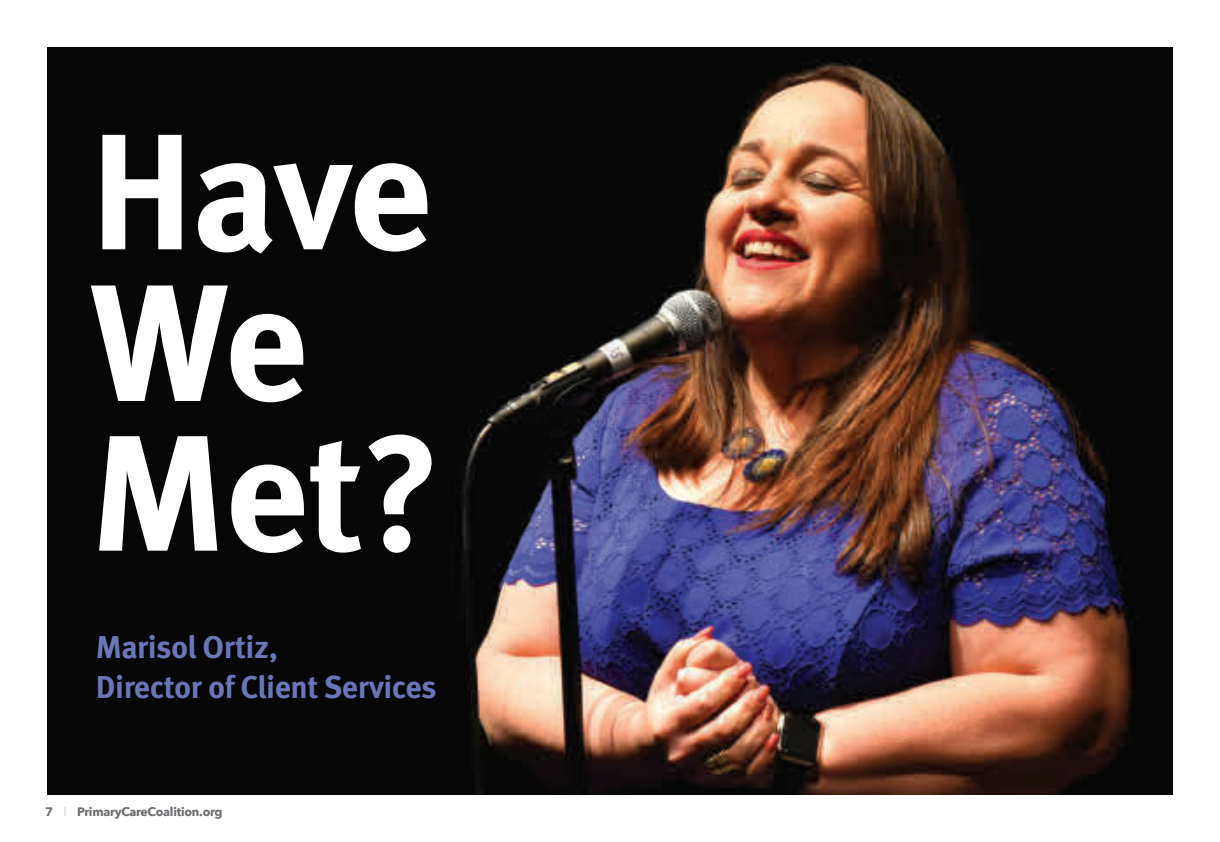
<style>
.page{position:relative;width:1220px;height:842px;background:#fff}
.page>*{position:absolute;margin:0;border:0;box-sizing:border-box;transform-origin:0 0}
.t1{font:700 164.5px/150.5px "Meta Pro";letter-spacing:-.02em;color:#fff}
.t2{font:700 31.5px/40.2px "Meta Pro";letter-spacing:-.015em;color:#6b76b9}
.t3{font:700 12.25px "Avenir Next";letter-spacing:-.02em;color:#6c6d70}
.s1{font-family:"Avenir";font-weight:900}
.s2{font-family:"Avenir";font-weight:300;color:#bcbdc0}
</style>
<div class="page">
<img style="left:47px;top:47px;width:1125px;height:747px">
<h1 class="t1" style="left:90px;top:106px;width:353px">Have<br>We<br>Met?</h1>
<p class="t2" style="left:96px;top:624px;width:342px">Marisol Ortiz,<br>Director of Client Services</p>
<p class="t3" style="left:45px;top:800px;width:179px"><span class="s1">7</span> <span class="s2">|</span> PrimaryCareCoalition.org</p>
</div>
